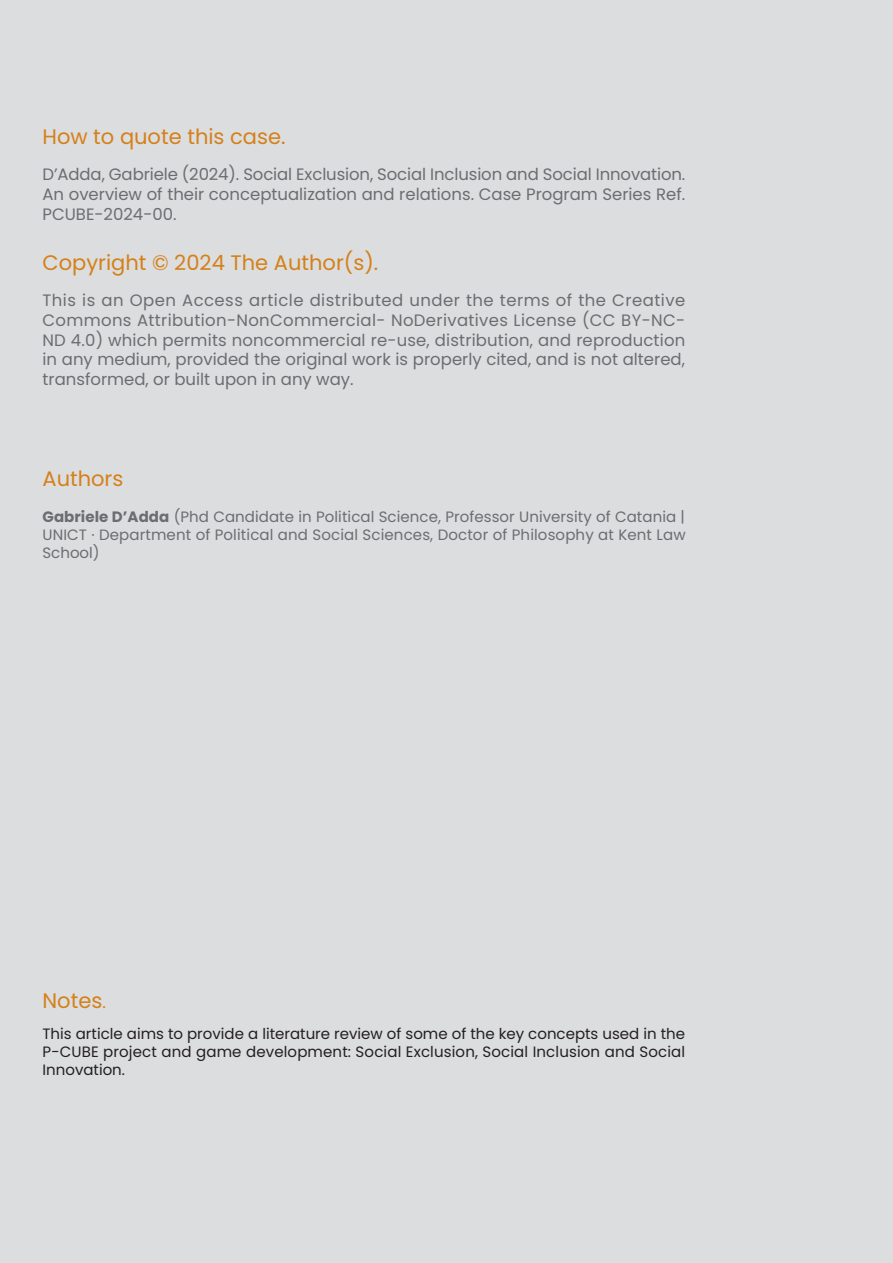
<style>
.page{position:relative;width:893px;height:1263px;background:#dcdddf}
.page>*{position:absolute;margin:0;border:0;box-sizing:border-box;transform-origin:0 0}
.t1{font:21px "Poppins";color:#d58018}
.t2{font:16.5px/19.8px "Poppins";color:#6c6d70;text-align:justify}
.t3{font:15px/18px "Poppins";letter-spacing:.01em;color:#231f20;text-align:justify}
.t4{font:15px/18px "Poppins";letter-spacing:.01em;color:#6c6d70;text-align:justify}
.s1{font-weight:700}
.s2{font-size:16.5px}
</style>
<div class="page">
<p class="t1" style="left:43px;top:124px;width:244px">How to quote this case.</p>
<p class="t2" style="left:43px;top:164px;width:644px">D’Adda, Gabriele (2024). Social Exclusion, Social Inclusion and Social Innovation.<br>An overview of their conceptualization and relations. Case Program Series Ref.<br>PCUBE-2024-00.</p>
<p class="t1" style="left:43px;top:250px;width:337px">Copyright © 2024 The Author(s).</p>
<p class="t2" style="left:43px;top:290px;width:644px">This is an Open Access article distributed under the terms of the Creative Commons Attribution-NonCommercial- NoDerivatives License (CC BY-NC-ND 4.0) which permits noncommercial re-use, distribution, and reproduction in any medium, provided the original work is properly cited, and is not altered, transformed, or built upon in any way.</p>
<p class="t1" style="left:43px;top:466px;width:82px">Authors</p>
<p class="t4" style="left:43px;top:508px;width:645px"><span class="s1">Gabriele D’Adda</span> (Phd Candidate in Political Science, Professor University of Catania | UNICT · Department of Political and Social Sciences, Doctor of Philosophy at Kent Law School)</p>
<p class="t1" style="left:43px;top:988px;width:65px">Notes<span class="s2">.</span></p>
<p class="t3" style="left:43px;top:1025px;width:644px">This article aims to provide a literature review of some of the key concepts used in the P-CUBE project and game development: Social Exclusion, Social Inclusion and Social Innovation.</p>
</div>
